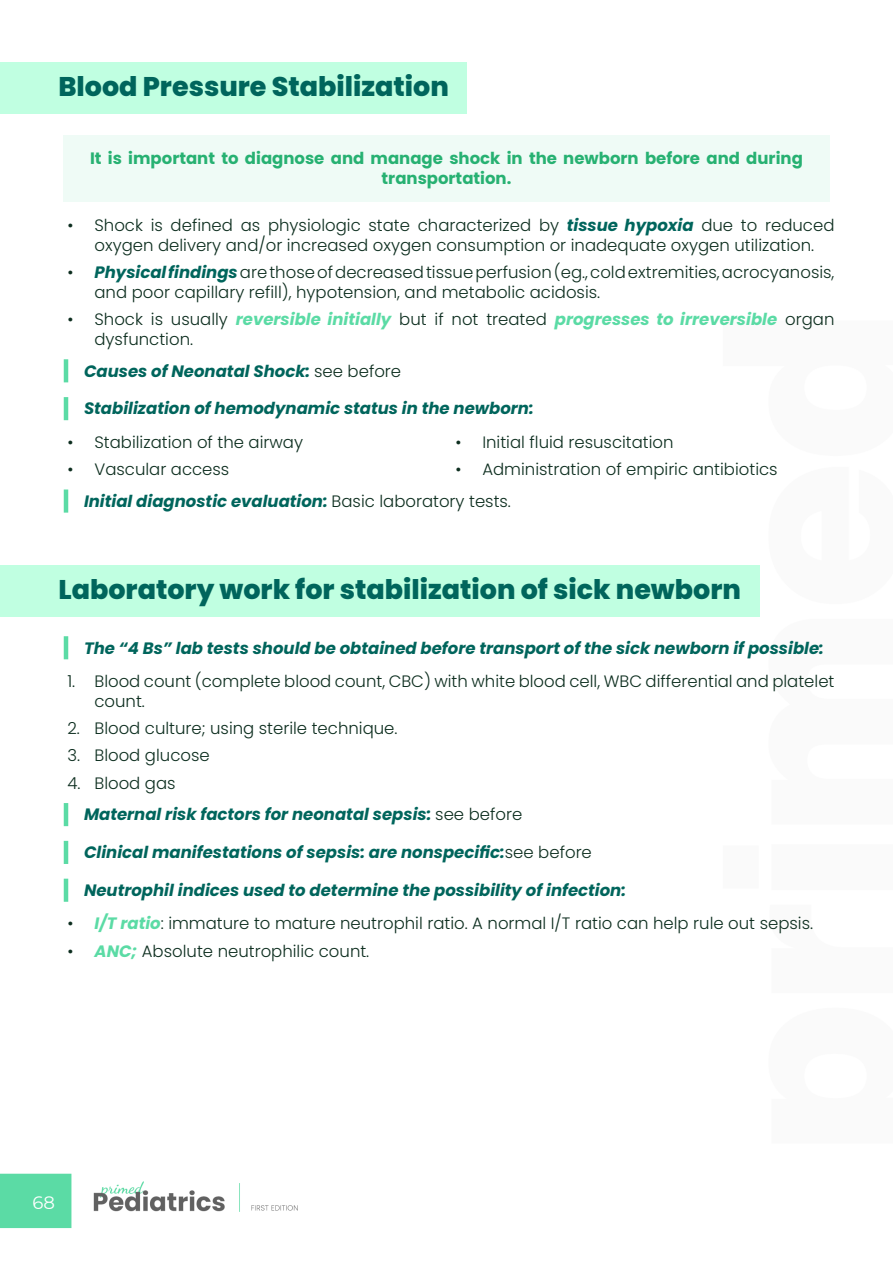
<style>
.page{position:relative;width:893px;height:1263px;background:#fff}
.page>*{position:absolute;margin:0;border:0;box-sizing:border-box;transform-origin:0 0}
.Minor_Subtitle{font:800 27px "Poppins";color:#00655c}
.t1{font:18px "Montserrat";color:#fff}
.t2{font:300 16.5px/19.8px "Poppins";color:#0d2e1f}
.Line_small{font:italic 700 16.5px "Poppins";color:#00655c}
.NB{font:700 16.5px/19.8px "Poppins";color:#27b172;text-align:center}
.s1{font-weight:700;font-style:italic;color:#00655c}
.s2{font-weight:700;font-style:italic;color:#5bdba5}
.s3{font-weight:300;font-style:normal;color:#0d2e1f}
</style>
<div class="page">
<img style="left:0;top:113px;width:760px;height:1116px">
<div style="left:0;top:62px;width:467px;height:51px;background:#c0ffe1"></div>
<div style="left:63px;top:135px;width:767px;height:67px;background:#effbf6"></div>
<hr style="left:64px;top:359px;width:4px;height:23px;background:#5bdba5">
<hr style="left:64px;top:397px;width:4px;height:23px;background:#5bdba5">
<hr style="left:64px;top:489px;width:4px;height:24px;background:#5bdba5">
<div style="left:0;top:565px;width:759px;height:51px;background:#c0ffe1"></div>
<hr style="left:64px;top:636px;width:4px;height:23px;background:#5bdba5">
<hr style="left:64px;top:803px;width:4px;height:23px;background:#5bdba5">
<hr style="left:64px;top:841px;width:4px;height:23px;background:#5bdba5">
<hr style="left:64px;top:879px;width:4px;height:23px;background:#5bdba5">
<p class="Minor_Subtitle" style="left:58px;top:71px;width:392px">Blood Pressure Stabilization</p>
<p class="NB" style="left:90px;top:149px;width:714px">It is important to diagnose and manage shock in the newborn before and during transportation.</p>
<p class="t2" style="left:68px;top:215px;width:768px;text-align:center">• Shock is defined as physiologic state characterized by <span class="s1">tissue hypoxia</span> due to reduced oxygen delivery and/or increased oxygen consumption or inadequate oxygen utilization.</p>
<p class="t2" style="left:94px;top:262px;width:741px;text-indent:-27px">• <span class="s1">Physical findings</span> are those of decreased tissue perfusion (eg., cold extremities, acrocyanosis, and poor capillary refill), hypotension, and metabolic acidosis.</p>
<p class="t2" style="left:94px;top:309px;width:741px;text-indent:-27px">• Shock is usually <span class="s2">reversible initially</span> but if not treated <span class="s2">progresses to irreversible</span> organ dysfunction.</p>
<p class="Line_small" style="left:84px;top:361px;width:319px">Causes of Neonatal Shock: <span class="s3">see before</span></p>
<p class="Line_small" style="left:84px;top:399px;width:451px">Stabilization of hemodynamic status in the newborn:</p>
<p class="t2" style="left:68px;top:432px;width:237px">• Stabilization of the airway</p>
<p class="t2" style="left:68px;top:459px;width:163px">• Vascular access</p>
<p class="Line_small" style="left:84px;top:491px;width:428px">Initial diagnostic evaluation: <span class="s3">Basic laboratory tests.</span></p>
<p class="t2" style="left:455px;top:432px;width:220px">• Initial fluid resuscitation</p>
<p class="t2" style="left:455px;top:460px;width:324px">• Administration of empiric antibiotics</p>
<p class="Minor_Subtitle" style="left:58px;top:574px;width:684px">Laboratory work for stabilization of sick newborn</p>
<p class="Line_small" style="left:84px;top:638px;width:741px">The “4 Bs” lab tests should be obtained before transport of the sick newborn if possible:</p>
<p class="t2" style="left:94px;top:671px;width:741px;text-indent:-27px">1. Blood count (complete blood count, CBC) with white blood cell, WBC differential and platelet count.</p>
<p class="t2" style="left:68px;top:718px;width:332px">2. Blood culture; using sterile technique.</p>
<p class="t2" style="left:68px;top:746px;width:144px">3. Blood glucose</p>
<p class="t2" style="left:68px;top:773px;width:110px">4. Blood gas</p>
<p class="Line_small" style="left:84px;top:805px;width:440px">Maternal risk factors for neonatal sepsis: <span class="s3">see before</span></p>
<p class="Line_small" style="left:84px;top:843px;width:509px">Clinical manifestations of sepsis: are nonspecific:<span class="s3">see before</span></p>
<p class="Line_small" style="left:84px;top:881px;width:544px">Neutrophil indices used to determine the possibility of infection:</p>
<p class="t2" style="left:68px;top:914px;width:747px">• <span class="s2">I/T ratio</span>: immature to mature neutrophil ratio. A normal I/T ratio can help rule out sepsis.</p>
<p class="t2" style="left:68px;top:941px;width:303px">• <span class="s2">ANC;</span> Absolute neutrophilic count.</p>
<p class="t1" style="left:33px;top:1190px;width:24px">68</p>
</div>
